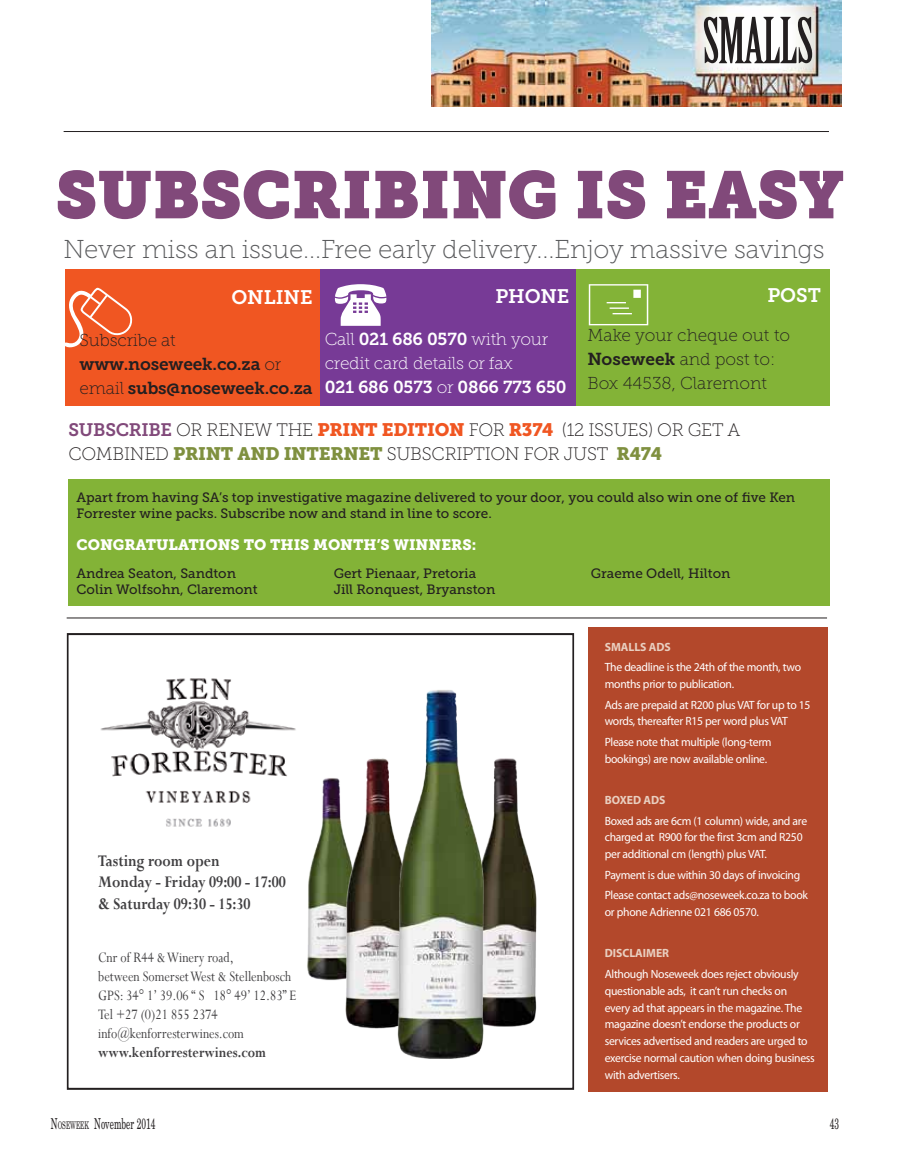
<style>
.page{position:relative;width:915px;height:1170px;background:#fff}
.page>*{position:absolute;margin:0;border:0;box-sizing:border-box;transform-origin:0 0}
.t1{font:66px "Museo Slab";color:#81497a}
.t2{font:61.8px "Birch";letter-spacing:-.025em;color:#231f20}
.t3{font:25.8px "Museo Slab 100";letter-spacing:-.005em;color:#58595b}
.t4{font:19.5px "Museo Slab 700";color:#fff}
.t5{font:700 18.15px/21.8px "Perpetua";color:#414042;scale:.85 1}
.t6{font:18px/24px "Museo Slab 100";letter-spacing:-.015em;color:#231f20}
.t7{font:18px "Museo Slab 900";color:#f05622}
.t8{font:17.25px/24px "Museo Slab 100";color:#231f20}
.t9{font:17.25px/24px "Museo Slab 100";letter-spacing:-.01em;color:#fff}
.t10{font:17.25px/24px "Museo Slab 700";letter-spacing:-.01em;color:#231f20}
.t11{font:17.25px "Museo Slab 700";letter-spacing:-.01em;color:#fff}
.t12{font:16.05px/19px "Perpetua";color:#414042;scale:.85 1}
.t13{font:700 16.05px "Perpetua";color:#414042;scale:.85 1}
.t14{font:15px "Museo Slab 900";color:#fff}
.t15{font:15px "New Century Schlbk LT Std";color:#231f20;scale:.56 1}
.t16{font:13.5px/15.8px "Museo Slab 500";color:#231f20}
.t17{font:12px/16.8px "Myriad Pro";letter-spacing:-.025em;color:#fff}
.t18{font:700 12px "Myriad Pro";letter-spacing:-.005em;color:#e9cfc0}
.s1{font-family:"Museo Slab 100"}
.s2{font-family:"Museo Slab 700"}
.s3{font-family:"Museo Slab 900";color:#f05622}
.s4{font-family:"Museo Slab 900";color:#7f903f}
.s5{font-family:"Museo Slab 700";color:#81497a}
.s6{font-style:inherit}
.s7{font-size:10.5px}
</style>
<div class="page">
<img style="left:544px;top:0;width:297px;height:107px">
<img style="left:431px;top:0;width:113px;height:107px">
<div style="left:588px;top:627px;width:239px;height:464px;background:#b3482b"></div>
<hr style="left:67px;top:617px;width:759px;height:1px;background:#231f20">
<img style="left:100px;top:678px;width:196px;height:149px">
<div style="left:67px;top:633px;width:507px;height:456px;border:2px solid #231f20"></div>
<img style="left:307px;top:778px;width:31px;height:203px">
<img style="left:492px;top:758px;width:45px;height:269px">
<img style="left:338px;top:758px;width:49px;height:271px">
<img style="left:387px;top:690px;width:105px;height:369px">
<div style="left:68px;top:479px;width:761px;height:127px;background:#83b337"></div>
<div style="left:575px;top:269px;width:253px;height:137px;background:#83b337"></div>
<div style="left:66px;top:269px;width:254px;height:137px;background:#f05622"></div>
<div style="left:320px;top:269px;width:255px;height:137px;background:#773a96"></div>
<hr style="left:64px;top:131px;width:764px;height:1px;background:#231f20">
<svg style="left:65px;top:277px;width:1px;height:93px"></svg>
<h2 class="t2" style="left:702px;top:8px;width:113px">SMALLS</h2>
<h1 class="t1" style="left:56px;top:156px;width:187px">SUBSCRI</h1>
<h1 class="t1" style="left:372px;top:156px;width:336px">BING IS EAS</h1>
<h1 class="t1" style="left:798px;top:156px;width:46px">Y</h1>
<h3 class="t3" style="left:64px;top:235px;width:762px">Never miss an issue...Free early delivery...Enjoy massive savings</h3>
<h3 class="t4" style="left:231px;top:286px;width:83px">ONLINE</h3>
<h3 class="t8" style="left:80px;top:328px;width:97px">Subscribe at</h3>
<h3 class="t10" style="left:80px;top:352px;width:234px">www.noseweek.co.za <span class="s1">or email</span> subs@noseweek.co.za</h3>
<h3 class="t4" style="left:495px;top:285px;width:75px">PHONE</h3>
<h3 class="t9" style="left:324px;top:327px;width:225px">Call <span class="s2">021 686 0570</span> with your credit card details or fax</h3>
<h3 class="t11" style="left:324px;top:377px;width:243px">021 686 0573 <span class="s1">or</span> 0866 773 650</h3>
<h3 class="t4" style="left:767px;top:284px;width:55px">POST</h3>
<h3 class="t8" style="left:587px;top:323px;width:204px">Make your cheque out to<br><span class="s2">Noseweek</span> and post to:<br>Box 44538, Claremont</h3>
<h3 class="t6" style="left:68px;top:417px;width:673px;text-indent:400px">FOR <span class="s3">R374</span> (12 ISSUES) OR GET A<br>COMBINED <span class="s4">PRINT AND INTERNET</span> SUBSCRIPTION FOR JUST <span class="s4">R474</span></h3>
<p class="t16" style="left:77px;top:489px;width:720px">Apart from having SA’s top investigative magazine delivered to your door, you could also win one of five Ken<br>Forrester wine packs. Subscribe now and stand in line to score.</p>
<p class="t14" style="left:77px;top:535px;width:401px">CONGRATULATIONS TO THIS MONTH’S WINNERS:</p>
<p class="t16" style="left:77px;top:565px;width:182px">Andrea Seaton, Sandton<br>Colin Wolfsohn, Claremont</p>
<p class="t16" style="left:333px;top:565px;width:163px">Gert Pienaar, Pretoria<br>Jill Ronquest, Bryanston</p>
<p class="t16" style="left:590px;top:565px;width:141px">Graeme Odell, Hilton</p>
<h3 class="t6" style="left:68px;top:417px;width:274px"><span class="s5">subscribE</span> OR RENEW The <span class="s3">PRINT</span></h3>
<h3 class="t7" style="left:381px;top:419px;width:13px">EDITION</h3>
<h3 class="t5" style="left:98px;top:849px;width:222px">Tasting room open<br>Monday - Friday 09:00 - 17:00 &amp; Saturday 09:30 - 15:30</h3>
<h3 class="t12" style="left:98px;top:947px;width:234px">Cnr of R44 &amp; Winery road,<br>between Somerset West &amp; Stellenbosch<br>GPS: 34° 1’ 39.06 “ S 18° 49’ 12.83” E<br>Tel +27 (0)21 855 2374 info@kenforresterwines.com</h3>
<h3 class="t13" style="left:98px;top:1042px;width:199px">www.kenforresterwines.com</h3>
<p class="t18" style="left:604px;top:638px;width:15px">SMALLS</p>
<p class="t18" style="left:648px;top:638px;width:16px">ADS</p>
<p class="t17" style="left:604px;top:658px;width:198px">The deadline is the 24th of the month, two months prior to publication.</p>
<p class="t17" style="left:604px;top:696px;width:207px">Ads are prepaid at R200 plus VAT for up to 15 words, thereafter R15 per word plus VAT</p>
<p class="t17" style="left:604px;top:733px;width:168px">Please note that multiple (long-term bookings) are now available online.</p>
<p class="t18" style="left:604px;top:792px;width:54px">BOXED ADS</p>
<p class="t17" style="left:604px;top:811px;width:204px">Boxed ads are 6cm (1 column) wide, and are charged at R900 for the first 3cm and R250 per additional cm (length) plus VAT.</p>
<p class="t17" style="left:604px;top:864px;width:205px;line-height:20.5px">Payment is due within 30 days of invoicing<br>Please contact ads@noseweek.co.za to book</p>
<p class="t17" style="left:604px;top:903px;width:155px">or phone Adrienne 021 686 0570.</p>
<p class="t18" style="left:604px;top:945px;width:66px">DISCLAIMER</p>
<p class="t17" style="left:604px;top:965px;width:211px">Although Noseweek does reject obviously questionable ads, it can’t run checks on every ad that appears in the magazine. The magazine doesn’t endorse the products or services advertised and readers are urged to exercise normal caution when doing business with advertisers.</p>
<p class="t15" style="left:51px;top:1114px;width:188px"><span class="s6">N</span><span class="s7">OSEWEEK</span> November 2<span class="s6">014</span></p>
<p class="t15" style="left:829px;top:1114px;width:18px">43</p>
</div>
